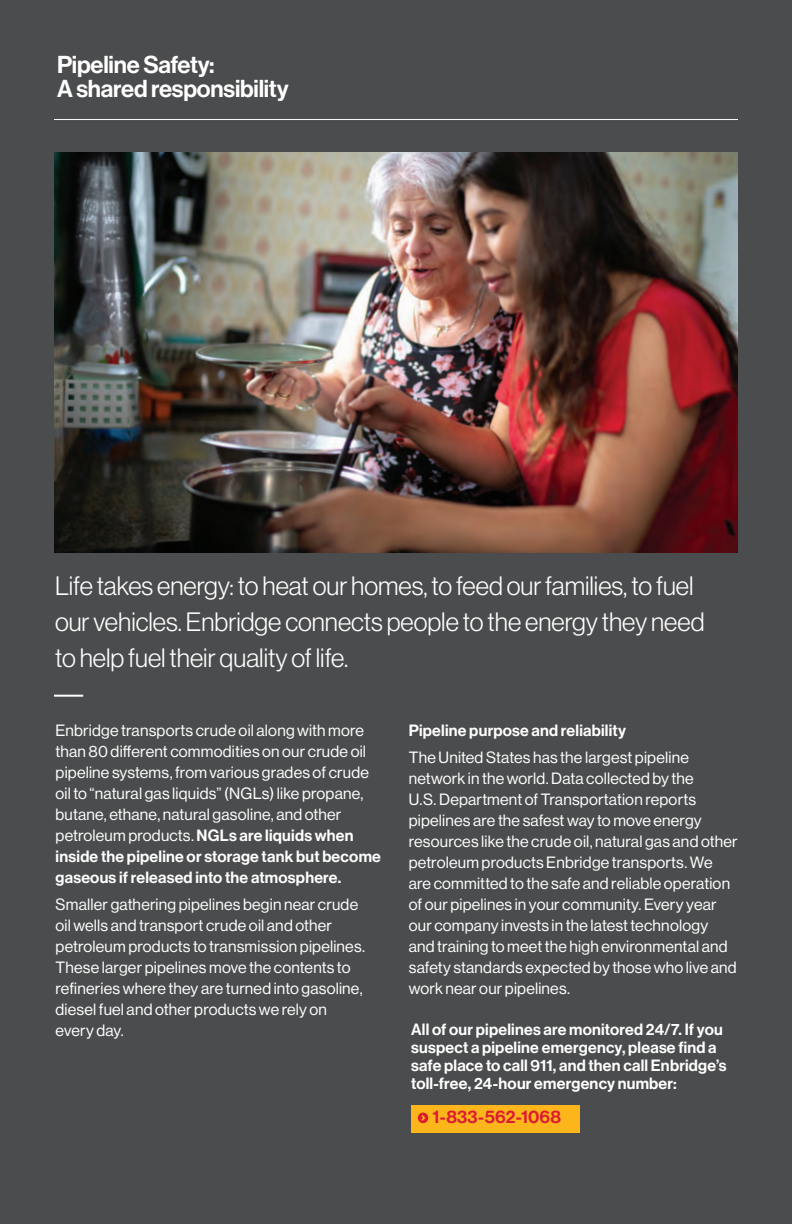
<style>
.page{position:relative;width:792px;height:1224px;background:#4b4c4d}
.page>*{position:absolute;margin:0;border:0;box-sizing:border-box;transform-origin:0 0}
.New_Body{font:26px/36px "N Haas Grotesk DS Std 45 Lt";color:#fff}
._1_body_gray_indent{font:24px/24px "N Haas Grotesk DS Std 65 Md";letter-spacing:-.01em;color:#fff}
.New_Body-2{font:17.8px "N Haas Grotesk DS Std 65 Md";letter-spacing:.01em;color:#dc1a32}
.New_Body-3{font:16px/21px "N Haas Grotesk DS Std 55 Rg";letter-spacing:.015em;color:#fff}
.New_Body-4{font:16px/18px "N Haas Grotesk DS Std 65 Md";letter-spacing:.015em;color:#fff}
.Sub_Head{font:16px "N Haas Grotesk DS Std 65 Md";letter-spacing:.015em;color:#fff}
.s1{font-family:"N Haas Grotesk DS Std 65 Md"}
</style>
<div class="page">
<hr style="left:54px;top:695px;width:29px;height:2px;background:#fff">
<hr style="left:54px;top:119px;width:684px;height:1px;background:#fff">
<img style="left:54px;top:153px;width:684px;height:400px">
<div style="left:411px;top:1105px;width:169px;height:27px;background:#fcb61c"></div>
<svg style="left:418px;top:1113px;width:10px;height:10px"></svg>
<svg style="left:420px;top:1113px;width:7px;height:10px"></svg>
<p class="_1_body_gray_indent" style="left:57px;top:53px;width:233px">Pipeline Safety:<br>A shared responsibility</p>
<p class="New_Body" style="left:55px;top:568px;width:651px">Life takes energy: to heat our homes, to feed our families, to fuel our vehicles. Enbridge connects people to the energy they need to help fuel their quality of life.</p>
<p class="New_Body-3" style="left:56px;top:720px;width:327px">Enbridge transports crude oil along with more than 80 different commodities on our crude oil pipeline systems, from various grades of crude oil to “natural gas liquids” (NGLs) like propane, butane, ethane, natural gasoline, and other petroleum products. <span class="s1">NGLs are liquids when inside the pipeline or storage tank but become gaseous if released into the atmosphere.</span></p>
<p class="New_Body-3" style="left:56px;top:894px;width:311px">Smaller gathering pipelines begin near crude oil wells and transport crude oil and other petroleum products to transmission pipelines.<br>These larger pipelines move the contents to refineries where they are turned into gasoline, diesel fuel and other products we rely on every day.</p>
<p class="Sub_Head" style="left:409px;top:721px;width:219px">Pipeline purpose and reliability</p>
<p class="New_Body-3" style="left:409px;top:747px;width:330px">The United States has the largest pipeline network in the world. Data collected by the<br>U.S. Department of Transportation reports pipelines are the safest way to move energy resources like the crude oil, natural gas and other petroleum products Enbridge transports. We are committed to the safe and reliable operation of our pipelines in your community. Every year our company invests in the latest technology and training to meet the high environmental and safety standards expected by those who live and work near our pipelines.</p>
<p class="New_Body-4" style="left:411px;top:1021px;width:317px">All of our pipelines are monitored 24/7. If you suspect a pipeline emergency, please find a safe place to call 911, and then call Enbridge’s toll-free, 24-hour emergency number:</p>
<p class="New_Body-2" style="left:433px;top:1107px;width:130px">1-833-562-1068</p>
</div>
